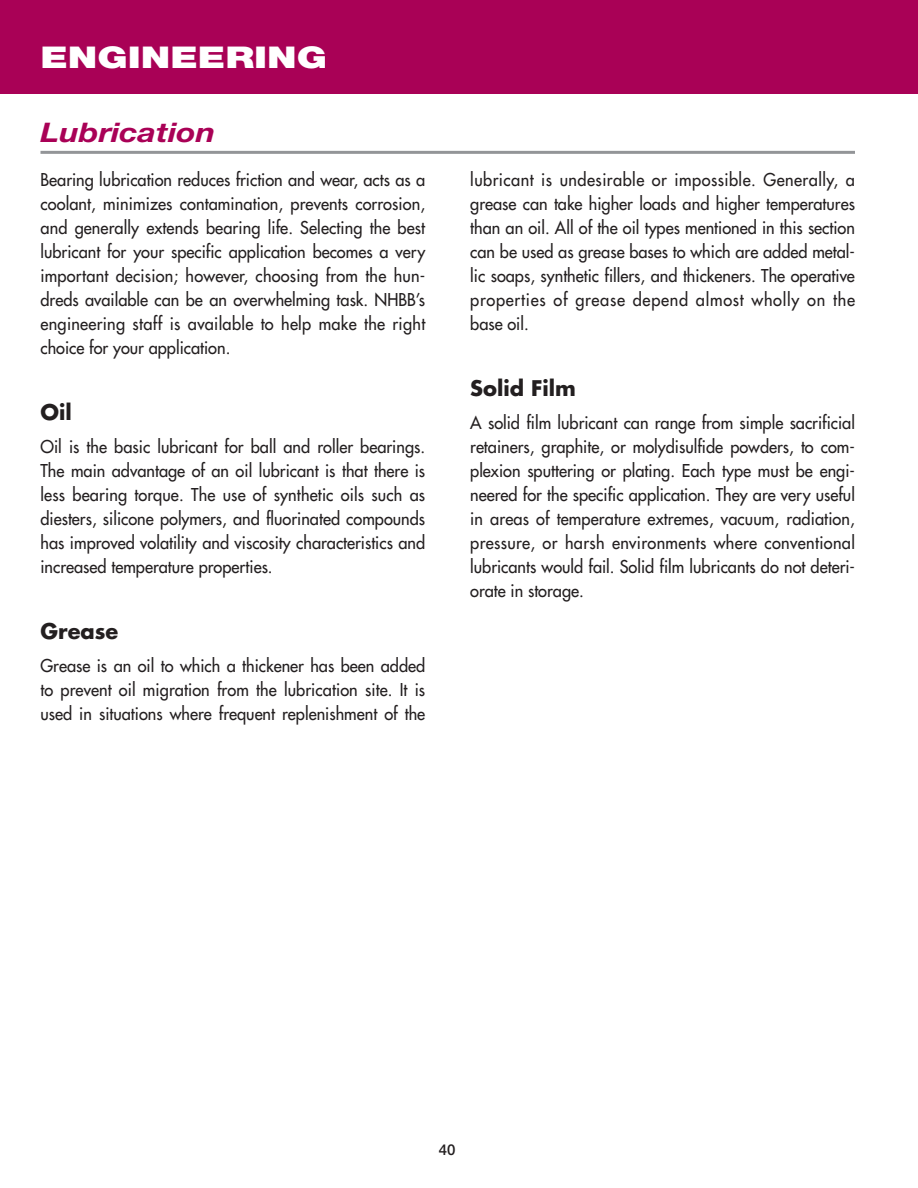
<style>
.page{position:relative;width:918px;height:1188px;background:#fff}
.page>*{position:absolute;margin:0;border:0;box-sizing:border-box;transform-origin:0 0}
.t1{font:900 30px "Helvetica Neue";color:#fff;scale:1.3 1}
.t2{font:italic 700 27px "Helvetica Neue";color:#a90156;scale:1.2 1}
.t3{font:700 21px "Futura";color:#231f20}
.t4{font:17.25px/24px "Futura";color:#231f20;text-align:justify;scale:.95 1}
.t5{font:500 15px "Helvetica Neue";color:#231f20}
</style>
<div class="page">
<div style="left:0;top:0;width:918px;height:94px;background:#a90156"></div>
<hr style="left:40px;top:151px;width:815px;height:3px;background:#939598">
<h1 class="t1" style="left:40px;top:46px;width:222px">ENGINEERING</h1>
<h2 class="t2" style="left:40px;top:123px;width:147px">Lubrication</h2>
<p class="t4" style="left:40px;top:169px;width:407px">Bearing lubrication reduces friction and wear, acts as a coolant, minimizes contamination, prevents corrosion, and generally extends bearing life. Selecting the best lubricant for your specific application becomes a very important decision; however, choosing from the hun&shy;dreds available can be an overwhelming task. NHBB’s engineering staff is available to help make the right choice for your application.</p>
<p class="t3" style="left:40px;top:403px;width:33px">Oil</p>
<p class="t4" style="left:40px;top:436px;width:407px">Oil is the basic lubricant for ball and roller bearings.<br>The main advantage of an oil lubricant is that there is less bearing torque. The use of synthetic oils such as diesters, silicone polymers, and fluorinated compounds has improved volatility and viscosity characteristics and increased temperature properties.</p>
<p class="t3" style="left:40px;top:622px;width:79px">Grease</p>
<p class="t4" style="left:40px;top:655px;width:407px">Grease is an oil to which a thickener has been added to prevent oil migration from the lubrication site. It is used in situations where frequent replenishment of the</p>
<p class="t4" style="left:470px;top:169px;width:407px">lubricant is undesirable or impossible. Generally, a grease can take higher loads and higher temperatures than an oil. All of the oil types mentioned in this section can be used as grease bases to which are added metal&shy;lic soaps, synthetic fillers, and thickeners. The operative properties of grease depend almost wholly on the base oil.</p>
<p class="t3" style="left:470px;top:379px;width:107px">Solid Film</p>
<p class="t4" style="left:470px;top:412px;width:407px">A solid film lubricant can range from simple sacrificial retainers, graphite, or molydisulfide powders, to com&shy;plexion sputtering or plating. Each type must be engi&shy;neered for the specific application. They are very useful in areas of temperature extremes, vacuum, radiation, pressure, or harsh environments where conventional lubricants would fail. Solid film lubricants do not deteri&shy;orate in storage.</p>
<p class="t5" style="left:439px;top:1144px;width:18px">40</p>
</div>
